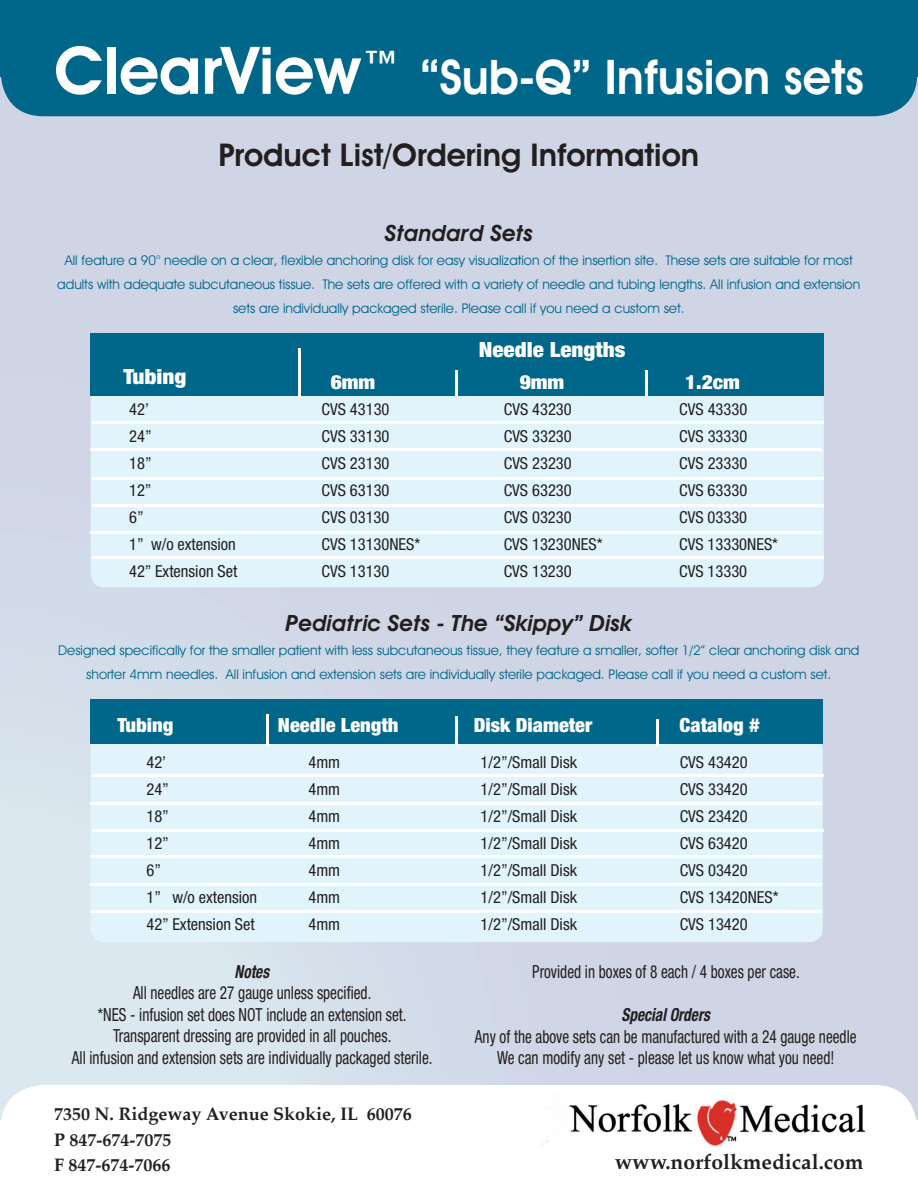
<style>
.page{position:relative;width:918px;height:1188px;background:#fff}
.page>*{position:absolute;margin:0;border:0;box-sizing:border-box;transform-origin:0 0}
.t1{font:600 48px "Avant Garde IT Cby BT";color:#fff}
.t2{font:600 31.5px "Avant Garde IT Cby BT";color:#231f20}
.t3{font:italic 600 22.5px "Avant Garde IT Cby BT";color:#231f20}
.t4{font:700 21px "Palatino";color:#231f20}
.t5{font:900 condensed 21px "Helvetica Neue";color:#fff;scale:1.1 1}
.t6{font:900 condensed 19.5px "Helvetica Neue";color:#fff;scale:1.05 1}
.t7{font:900 condensed 19.5px "Helvetica Neue";color:#fff;scale:1.1 1}
.t8{font:condensed 18px/21.6px "Helvetica Neue";color:#231f20;text-align:center;scale:.85 1}
.t9{font:700 18px/25.5px "Palatino";color:#231f20}
.t10{font:italic 700 condensed 18px "Helvetica Neue";color:#231f20;scale:.85 1}
.t11{font:condensed 16.5px "Helvetica Neue";color:#231f20}
.t12{font:13.5px/24px "Avant Garde IT Cby BT";color:#00668a;text-align:center}
.s1{font-size:66px}
</style>
<div class="page">
<div style="left:0;top:0;width:918px;height:1188px;background:linear-gradient(to right,#d4dde9,#ced3e4)"></div>
<div style="left:1px;top:0;width:916px;height:116px;background:#00668a"></div>
<svg style="left:1px;top:1085px;width:916px;height:103px"></svg>
<img style="left:514px;top:1088px;width:372px;height:64px">
<div style="left:91px;top:384px;width:733px;height:203px;background:#e1f4fc;border-radius:14px"></div>
<div style="left:91px;top:333px;width:733px;height:62px;background:#00668a"></div>
<hr style="left:455px;top:370px;width:3px;height:26px;background:#fff">
<hr style="left:645px;top:371px;width:3px;height:25px;background:#fff">
<hr style="left:298px;top:348px;width:3px;height:49px;background:#fff">
<hr style="left:92px;top:421px;width:731px;height:3px;background:#fff">
<hr style="left:91px;top:448px;width:731px;height:3px;background:#fff">
<hr style="left:92px;top:477px;width:731px;height:3px;background:#fff">
<hr style="left:93px;top:504px;width:731px;height:3px;background:#fff">
<hr style="left:91px;top:531px;width:731px;height:3px;background:#fff">
<hr style="left:92px;top:556px;width:731px;height:3px;background:#fff">
<div style="left:91px;top:735px;width:732px;height:207px;background:#e1f4fc;border-radius:14px"></div>
<div style="left:91px;top:699px;width:732px;height:45px;background:#00668a"></div>
<hr style="left:266px;top:714px;width:3px;height:32px;background:#fff">
<hr style="left:455px;top:716px;width:3px;height:29px;background:#fff">
<hr style="left:656px;top:720px;width:3px;height:26px;background:#fff">
<hr style="left:92px;top:774px;width:731px;height:3px;background:#fff">
<hr style="left:91px;top:802px;width:731px;height:3px;background:#fff">
<hr style="left:93px;top:829px;width:731px;height:3px;background:#fff">
<hr style="left:91px;top:855px;width:731px;height:3px;background:#fff">
<hr style="left:91px;top:883px;width:731px;height:3px;background:#fff">
<hr style="left:91px;top:910px;width:731px;height:3px;background:#fff">
<h1 class="t1" style="left:54px;top:48px;width:812px"><span class="s1">ClearView</span>™ “Sub-Q” Infusion sets</h1>
<h2 class="t2" style="left:218px;top:136px;width:482px">Product List/Ordering Information</h2>
<h3 class="t3" style="left:384px;top:219px;width:150px">Standard Sets</h3>
<p class="t12" style="left:57px;top:248px;width:805px">All feature a 90° needle on a clear, flexible anchoring disk for easy visualization of the insertion site. These sets are suitable for most adults with adequate subcutaneous tissue. The sets are offered with a variety of needle and tubing lengths. All infusion and extension sets are individually packaged sterile. Please call if you need a custom set.</p>
<h3 class="t5" style="left:479px;top:336px;width:135px">Needle Lengths</h3>
<h3 class="t5" style="left:124px;top:364px;width:59px">Tubing</h3>
<h3 class="t7" style="left:331px;top:370px;width:42px">6mm</h3>
<h3 class="t7" style="left:520px;top:370px;width:42px">9mm</h3>
<h3 class="t7" style="left:685px;top:370px;width:51px">1.2cm</h3>
<p class="t11" style="left:129px;top:399px;width:21px">42’</p>
<p class="t11" style="left:322px;top:399px;width:69px">CVS 43130</p>
<p class="t11" style="left:504px;top:399px;width:69px">CVS 43230</p>
<p class="t11" style="left:679px;top:399px;width:69px">CVS 43330</p>
<p class="t11" style="left:129px;top:426px;width:24px">24”</p>
<p class="t11" style="left:322px;top:426px;width:69px">CVS 33130</p>
<p class="t11" style="left:504px;top:426px;width:69px">CVS 33230</p>
<p class="t11" style="left:679px;top:426px;width:69px">CVS 33330</p>
<p class="t11" style="left:129px;top:453px;width:24px">18”</p>
<p class="t11" style="left:322px;top:453px;width:69px">CVS 23130</p>
<p class="t11" style="left:504px;top:453px;width:69px">CVS 23230</p>
<p class="t11" style="left:679px;top:453px;width:69px">CVS 23330</p>
<p class="t11" style="left:129px;top:480px;width:24px">12”</p>
<p class="t11" style="left:322px;top:480px;width:69px">CVS 63130</p>
<p class="t11" style="left:504px;top:480px;width:69px">CVS 63230</p>
<p class="t11" style="left:679px;top:480px;width:69px">CVS 63330</p>
<p class="t11" style="left:129px;top:507px;width:16px">6”</p>
<p class="t11" style="left:322px;top:507px;width:69px">CVS 03130</p>
<p class="t11" style="left:504px;top:507px;width:69px">CVS 03230</p>
<p class="t11" style="left:679px;top:507px;width:69px">CVS 03330</p>
<p class="t11" style="left:129px;top:534px;width:108px">1” w/o extension</p>
<p class="t11" style="left:321px;top:534px;width:100px">CVS 13130NES*</p>
<p class="t11" style="left:504px;top:534px;width:100px">CVS 13230NES*</p>
<p class="t11" style="left:679px;top:534px;width:100px">CVS 13330NES*</p>
<p class="t11" style="left:129px;top:561px;width:110px">42” Extension Set</p>
<p class="t11" style="left:321px;top:561px;width:69px">CVS 13130</p>
<p class="t11" style="left:504px;top:561px;width:69px">CVS 13230</p>
<p class="t11" style="left:679px;top:561px;width:69px">CVS 13330</p>
<h3 class="t3" style="left:286px;top:609px;width:347px">Pediatric Sets - The “Skippy” Disk</h3>
<p class="t12" style="left:58px;top:638px;width:803px">Designed specifically for the smaller patient with less subcutaneous tissue, they feature a smaller, softer 1/2” clear anchoring disk and shorter 4mm needles. All infusion and extension sets are individually sterile packaged. Please call if you need a custom set.</p>
<h3 class="t6" style="left:118px;top:713px;width:55px">Tubing</h3>
<h3 class="t6" style="left:278px;top:713px;width:116px">Needle Length</h3>
<h3 class="t6" style="left:474px;top:713px;width:114px">Disk Diameter</h3>
<h3 class="t6" style="left:680px;top:713px;width:78px">Catalog #</h3>
<p class="t11" style="left:146px;top:753px;width:21px">42’</p>
<p class="t11" style="left:308px;top:753px;width:33px">4mm</p>
<p class="t11" style="left:481px;top:753px;width:98px">1/2”/Small Disk</p>
<p class="t11" style="left:680px;top:753px;width:69px">CVS 43420</p>
<p class="t11" style="left:146px;top:780px;width:24px">24”</p>
<p class="t11" style="left:308px;top:780px;width:33px">4mm</p>
<p class="t11" style="left:481px;top:780px;width:98px">1/2”/Small Disk</p>
<p class="t11" style="left:680px;top:780px;width:69px">CVS 33420</p>
<p class="t11" style="left:146px;top:807px;width:24px">18”</p>
<p class="t11" style="left:308px;top:807px;width:33px">4mm</p>
<p class="t11" style="left:481px;top:807px;width:98px">1/2”/Small Disk</p>
<p class="t11" style="left:680px;top:807px;width:69px">CVS 23420</p>
<p class="t11" style="left:146px;top:834px;width:24px">12”</p>
<p class="t11" style="left:308px;top:834px;width:33px">4mm</p>
<p class="t11" style="left:481px;top:834px;width:98px">1/2”/Small Disk</p>
<p class="t11" style="left:680px;top:834px;width:69px">CVS 63420</p>
<p class="t11" style="left:146px;top:861px;width:16px">6”</p>
<p class="t11" style="left:308px;top:861px;width:33px">4mm</p>
<p class="t11" style="left:481px;top:861px;width:98px">1/2”/Small Disk</p>
<p class="t11" style="left:680px;top:861px;width:69px">CVS 03420</p>
<p class="t11" style="left:146px;top:888px;width:112px">1” w/o extension</p>
<p class="t11" style="left:308px;top:888px;width:33px">4mm</p>
<p class="t11" style="left:481px;top:888px;width:98px">1/2”/Small Disk</p>
<p class="t11" style="left:680px;top:888px;width:100px">CVS 13420NES*</p>
<p class="t11" style="left:146px;top:915px;width:110px">42” Extension Set</p>
<p class="t11" style="left:308px;top:915px;width:33px">4mm</p>
<p class="t11" style="left:481px;top:915px;width:98px">1/2”/Small Disk</p>
<p class="t11" style="left:680px;top:915px;width:69px">CVS 13420</p>
<h3 class="t10" style="left:235px;top:960px;width:42px">Notes</h3>
<h3 class="t8" style="left:72px;top:982px;width:426px">All needles are 27 gauge unless specified.<br>*NES - infusion set does NOT include an extension set.<br>Transparent dressing are provided in all pouches.<br>All infusion and extension sets are individually packaged sterile.</h3>
<h3 class="t9" style="left:54px;top:1101px;width:359px">7350 N. Ridgeway Avenue Skokie, IL 60076<br>P 847-674-7075<br>F 847-674-7066</h3>
<h3 class="t8" style="left:532px;top:961px;width:316px">Provided in boxes of 8 each / 4 boxes per case.</h3>
<h3 class="t10" style="left:622px;top:1004px;width:105px">Special Orders</h3>
<h3 class="t8" style="left:475px;top:1025px;width:451px">Any of the above sets can be manufactured with a 24 gauge needle<br>We can modify any set - please let us know what you need!</h3>
<h3 class="t4" style="left:615px;top:1144px;width:250px">www.norfolkmedical.com</h3>
</div>
